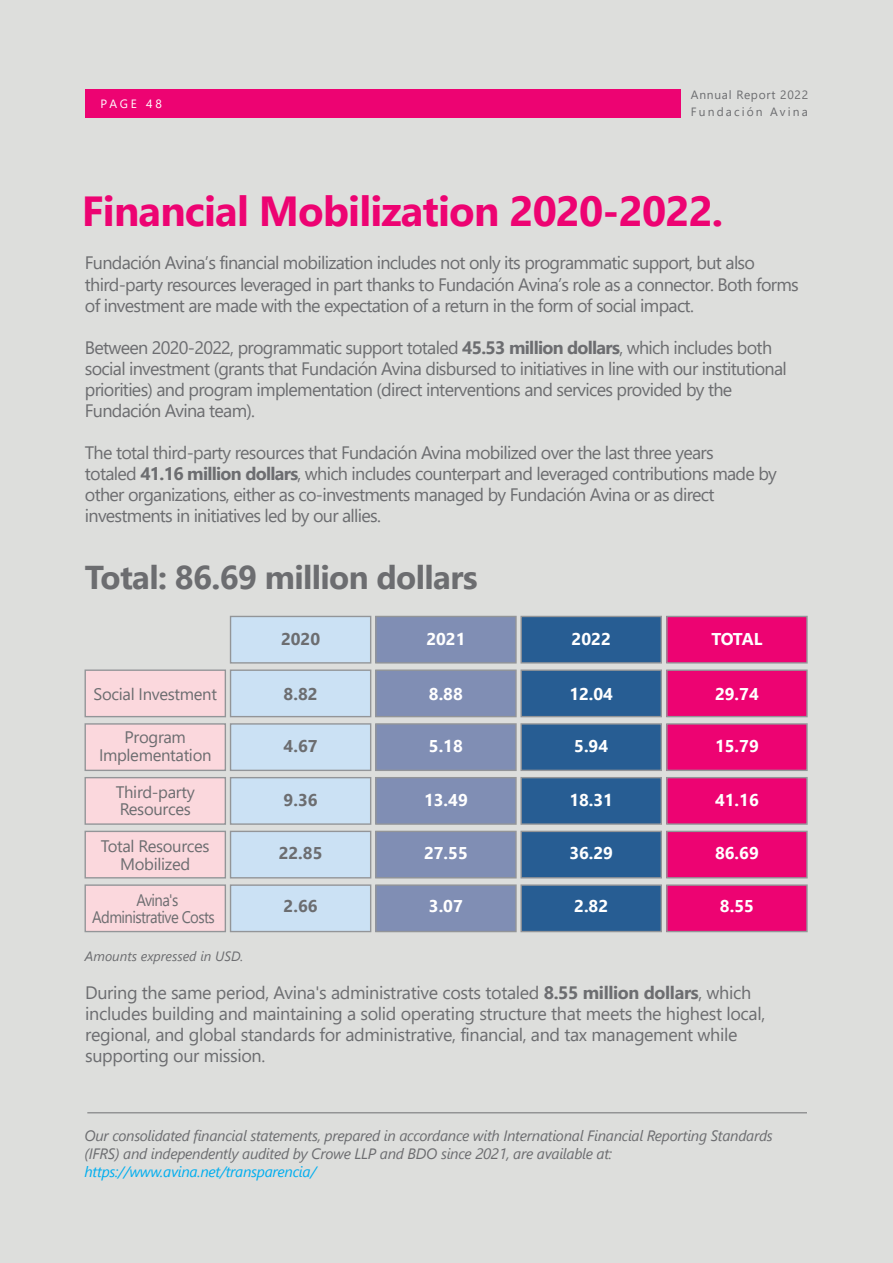
<style>
.page{position:relative;width:893px;height:1263px;background:#dddedc}
.page>*{position:absolute;margin:0;border:0;box-sizing:border-box;transform-origin:0 0}
.t1{font:700 42px "Segoe UI";letter-spacing:-.02em;color:#ed0372}
.t2{font:700 33px "Segoe UI";letter-spacing:-.02em;color:#6c6d70}
.t3{font:18px/21px "Segoe UI";letter-spacing:-.04em;color:#6c6d70}
.t4{font:18px/21px "Segoe UI";letter-spacing:-.02em;color:#6c6d70}
.t5{font:700 16.95px "Segoe UI";color:#fff}
.t6{font:700 16.95px "Segoe UI";color:#6c6d70}
.t7{font:16.65px/17.2px "Segoe UI";letter-spacing:-.02em;color:#6c6d70;text-align:center}
.t8{font:16.65px/17.2px "Segoe UI";letter-spacing:-.04em;color:#6c6d70;text-align:center;scale:.89 1}
.t9{font:italic 15px/18px "Segoe UI";letter-spacing:-.02em;color:#6c6d70}
.t10{font:italic 15px "Segoe UI";letter-spacing:-.02em;color:#00aeef}
.t11{font:italic 13.5px "Segoe UI";color:#6c6d70}
.t12{font:12px/16.5px "Segoe UI";letter-spacing:.06em;color:#6c6d70}
.t13{font:12px "Segoe UI";letter-spacing:.23em;color:#fff}
.s1{font-weight:700}
</style>
<div class="page">
<div style="left:85px;top:89px;width:596px;height:29px;background:#ed0372"></div>
<hr style="left:87px;top:1112px;width:720px;height:1px;background:#6c6d70">
<div style="left:85px;top:670px;width:140px;height:47px;background:#fbd8dd"></div>
<div style="left:85px;top:669px;width:141px;height:48px;border:1px solid #939598"></div>
<div style="left:85px;top:724px;width:140px;height:46px;background:#fbd8dd"></div>
<div style="left:85px;top:723px;width:141px;height:48px;border:1px solid #939598"></div>
<div style="left:85px;top:778px;width:140px;height:46px;background:#fbd8dd"></div>
<div style="left:85px;top:777px;width:141px;height:48px;border:1px solid #939598"></div>
<div style="left:85px;top:831px;width:140px;height:47px;background:#fbd8dd"></div>
<div style="left:85px;top:831px;width:141px;height:47px;border:1px solid #939598"></div>
<div style="left:85px;top:885px;width:140px;height:46px;background:#fbd8dd"></div>
<div style="left:85px;top:884px;width:141px;height:48px;border:1px solid #939598"></div>
<div style="left:231px;top:670px;width:140px;height:47px;background:#cbe1f4"></div>
<div style="left:230px;top:669px;width:141px;height:48px;border:1px solid #939598"></div>
<div style="left:231px;top:724px;width:140px;height:46px;background:#cbe1f4"></div>
<div style="left:230px;top:723px;width:141px;height:48px;border:1px solid #939598"></div>
<div style="left:231px;top:778px;width:140px;height:46px;background:#cbe1f4"></div>
<div style="left:230px;top:777px;width:141px;height:48px;border:1px solid #939598"></div>
<div style="left:231px;top:831px;width:140px;height:47px;background:#cbe1f4"></div>
<div style="left:230px;top:831px;width:141px;height:47px;border:1px solid #939598"></div>
<div style="left:231px;top:885px;width:140px;height:46px;background:#cbe1f4"></div>
<div style="left:230px;top:884px;width:141px;height:48px;border:1px solid #939598"></div>
<div style="left:376px;top:670px;width:140px;height:47px;background:#808eb4"></div>
<div style="left:375px;top:669px;width:142px;height:48px;border:1px solid #939598"></div>
<div style="left:376px;top:724px;width:140px;height:46px;background:#808eb4"></div>
<div style="left:375px;top:723px;width:142px;height:48px;border:1px solid #939598"></div>
<div style="left:376px;top:778px;width:140px;height:46px;background:#808eb4"></div>
<div style="left:375px;top:777px;width:142px;height:48px;border:1px solid #939598"></div>
<div style="left:376px;top:831px;width:140px;height:47px;background:#808eb4"></div>
<div style="left:375px;top:831px;width:142px;height:47px;border:1px solid #939598"></div>
<div style="left:376px;top:885px;width:140px;height:46px;background:#808eb4"></div>
<div style="left:375px;top:884px;width:142px;height:48px;border:1px solid #939598"></div>
<div style="left:521px;top:670px;width:140px;height:47px;background:#275d93"></div>
<div style="left:520px;top:669px;width:142px;height:48px;border:1px solid #939598"></div>
<div style="left:231px;top:616px;width:140px;height:47px;background:#cbe1f4"></div>
<div style="left:230px;top:616px;width:141px;height:48px;border:1px solid #939598"></div>
<div style="left:376px;top:616px;width:140px;height:47px;background:#808eb4"></div>
<div style="left:375px;top:616px;width:142px;height:48px;border:1px solid #939598"></div>
<div style="left:521px;top:616px;width:140px;height:47px;background:#275d93"></div>
<div style="left:520px;top:616px;width:142px;height:48px;border:1px solid #939598"></div>
<div style="left:521px;top:724px;width:140px;height:46px;background:#275d93"></div>
<div style="left:520px;top:723px;width:142px;height:48px;border:1px solid #939598"></div>
<div style="left:521px;top:778px;width:140px;height:46px;background:#275d93"></div>
<div style="left:520px;top:777px;width:142px;height:48px;border:1px solid #939598"></div>
<div style="left:521px;top:831px;width:140px;height:47px;background:#275d93"></div>
<div style="left:520px;top:831px;width:142px;height:47px;border:1px solid #939598"></div>
<div style="left:521px;top:885px;width:140px;height:46px;background:#275d93"></div>
<div style="left:520px;top:884px;width:142px;height:48px;border:1px solid #939598"></div>
<div style="left:667px;top:670px;width:140px;height:47px;background:#ed0372"></div>
<div style="left:666px;top:669px;width:142px;height:48px;border:1px solid #939598"></div>
<div style="left:667px;top:616px;width:140px;height:47px;background:#ed0372"></div>
<div style="left:666px;top:616px;width:142px;height:48px;border:1px solid #939598"></div>
<div style="left:667px;top:724px;width:140px;height:46px;background:#ed0372"></div>
<div style="left:666px;top:723px;width:142px;height:48px;border:1px solid #939598"></div>
<div style="left:667px;top:778px;width:140px;height:46px;background:#ed0372"></div>
<div style="left:666px;top:777px;width:142px;height:48px;border:1px solid #939598"></div>
<div style="left:667px;top:831px;width:140px;height:47px;background:#ed0372"></div>
<div style="left:666px;top:831px;width:142px;height:47px;border:1px solid #939598"></div>
<div style="left:667px;top:885px;width:140px;height:46px;background:#ed0372"></div>
<div style="left:666px;top:884px;width:142px;height:48px;border:1px solid #939598"></div>
<p class="t13" style="left:101px;top:92px;width:63px">PAGE 48</p>
<p class="t12" style="left:691px;top:86px;width:119px">Annual Report 2022<br>Fundación Avina</p>
<h1 class="t1" style="left:82px;top:171px;width:643px">Financial Mobilization 2020-2022.</h1>
<p class="t3" style="left:85px;top:251px;width:715px">Fundación Avina’s financial mobilization includes not only its programmatic support, but also third-party resources leveraged in part thanks to Fundación Avina’s role as a connector. Both forms of investment are made with the expectation of a return in the form of social impact.</p>
<p class="t3" style="left:85px;top:335px;width:703px">Between 2020-2022, programmatic support totaled <span class="s1">45.53 million dollars</span>, which includes both social investment (grants that Fundación Avina disbursed to initiatives in line with our institutional priorities) and program implementation (direct interventions and services provided by the Fundación Avina team).</p>
<p class="t3" style="left:85px;top:440px;width:693px">The total third-party resources that Fundación Avina mobilized over the last three years<br>totaled <span class="s1">41.16 million dollars</span>, which includes counterpart and leveraged contributions made by other organizations, either as co-investments managed by Fundación Avina or as direct investments in initiatives led by our allies.</p>
<h2 class="t2" style="left:85px;top:546px;width:394px">Total: 86.69 million dollars</h2>
<p class="t6" style="left:281px;top:623px;width:41px">2020</p>
<p class="t5" style="left:426px;top:623px;width:41px">2021</p>
<p class="t5" style="left:572px;top:623px;width:41px">2022</p>
<p class="t5" style="left:711px;top:623px;width:53px">TOTAL</p>
<p class="t7" style="left:93px;top:684px;width:125px">Social Investment</p>
<p class="t6" style="left:284px;top:678px;width:35px">8.82</p>
<p class="t7" style="left:99px;top:727px;width:114px">Program<br>Implementation</p>
<p class="t7" style="left:116px;top:782px;width:80px;text-align:left">Third-party<br>Resources</p>
<p class="t7" style="left:101px;top:836px;width:110px">Total Resources<br>Mobilized</p>
<p class="t8" style="left:92px;top:889px;width:139px">Avina's<br>Administrative Costs</p>
<p class="t5" style="left:429px;top:678px;width:35px">8.88</p>
<p class="t5" style="left:569px;top:678px;width:45px">12.04</p>
<p class="t6" style="left:284px;top:730px;width:35px">4.67</p>
<p class="t5" style="left:429px;top:730px;width:35px">5.18</p>
<p class="t5" style="left:574px;top:730px;width:35px">5.94</p>
<p class="t6" style="left:284px;top:784px;width:35px">9.36</p>
<p class="t5" style="left:424px;top:784px;width:45px">13.49</p>
<p class="t5" style="left:569px;top:784px;width:45px">18.31</p>
<p class="t6" style="left:279px;top:837px;width:45px">22.85</p>
<p class="t5" style="left:424px;top:837px;width:45px">27.55</p>
<p class="t5" style="left:569px;top:837px;width:45px">36.29</p>
<p class="t6" style="left:284px;top:890px;width:35px">2.66</p>
<p class="t5" style="left:429px;top:890px;width:35px">3.07</p>
<p class="t5" style="left:574px;top:890px;width:35px">2.82</p>
<p class="t5" style="left:715px;top:678px;width:45px">29.74</p>
<p class="t5" style="left:715px;top:730px;width:45px">15.79</p>
<p class="t5" style="left:715px;top:784px;width:45px">41.16</p>
<p class="t5" style="left:715px;top:837px;width:45px">86.69</p>
<p class="t5" style="left:720px;top:890px;width:35px">8.55</p>
<p class="t11" style="left:85px;top:944px;width:160px">Amounts expressed in USD.</p>
<p class="t4" style="left:85px;top:980px;width:681px">During the same period, Avina's administrative costs totaled <span class="s1">8.55 million dollars</span>, which includes building and maintaining a solid operating structure that meets the highest local, regional, and global standards for administrative, financial, and tax management while supporting our mission.</p>
<p class="t9" style="left:85px;top:1124px;width:690px">Our consolidated financial statements, prepared in accordance with International Financial Reporting Standards (IFRS) and independently audited by Crowe LLP and BDO since 2021, are available at:</p>
<p class="t10" style="left:85px;top:1157px;width:233px">https://www.avina.net/transparencia/</p>
</div>
